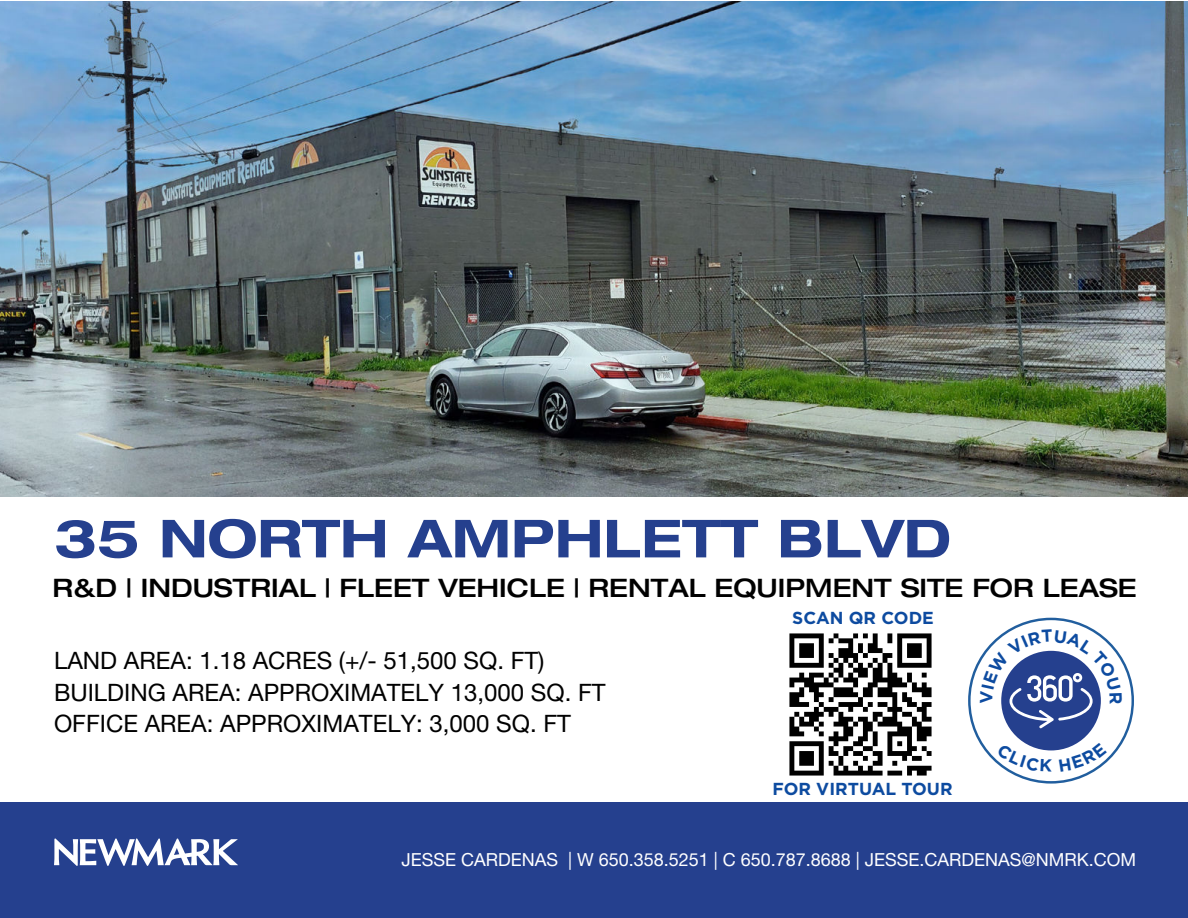
<style>
.page{position:relative;width:1188px;height:918px;background:#fff}
.page>*{position:absolute;margin:0;border:0;box-sizing:border-box;transform-origin:0 0}
.t1{font:52.5px "Helvetica Neue LT 73 Bd Ex";color:#25408e}
.t2{font:25.5px "Helvetica Neue LT 63 Md Ex";color:#000}
.t3{font:24px/31.5px "Helvetica Neue LT 55 Rm";color:#000}
.t4{font:18px "Helvetica Neue LT 55 Rm";color:#fff}
.t5{font:700 17.4px "Gotham";color:#0d4ba0}
</style>
<div class="page">
<img style="left:0;top:1px;width:1188px;height:496px">
<div style="left:1001px;top:651px;width:100px;height:99px;background:#25408e;border-radius:50%"></div>
<div style="left:0;top:803px;width:1188px;height:115px;background:#25408e"></div>
<svg style="left:54px;top:838px;width:184px;height:28px"></svg>
<img style="left:789px;top:633px;width:143px;height:143px">
<svg style="left:980px;top:630px;width:142px;height:98px"></svg>
<svg style="left:997px;top:744px;width:55px;height:28px"></svg>
<svg style="left:1059px;top:743px;width:48px;height:28px"></svg>
<h1 class="t1" style="left:54px;top:509px;width:899px">35 NORTH AMPHLETT BLVD</h1>
<p class="t2" style="left:52px;top:578px;width:1086px">R&amp;D | INDUSTRIAL | FLEET VEHICLE | RENTAL EQUIPMENT SITE FOR LEASE</p>
<p class="t3" style="left:54px;top:647px;width:553px">LAND AREA: 1.18 ACRES (+/- 51,500 SQ. FT)<br>BUILDING AREA: APPROXIMATELY 13,000 SQ. FT<br>OFFICE AREA: APPROXIMATELY: 3,000 SQ. FT</p>
<p class="t5" style="left:792px;top:610px;width:143px">SCAN QR CODE</p>
<p class="t5" style="left:772px;top:781px;width:182px">FOR VIRTUAL TOUR</p>
<p class="t4" style="left:401px;top:852px;width:736px">JESSE CARDENAS | W 650.358.5251 | C 650.787.8688 | JESSE.CARDENAS@NMRK.COM</p>
</div>
